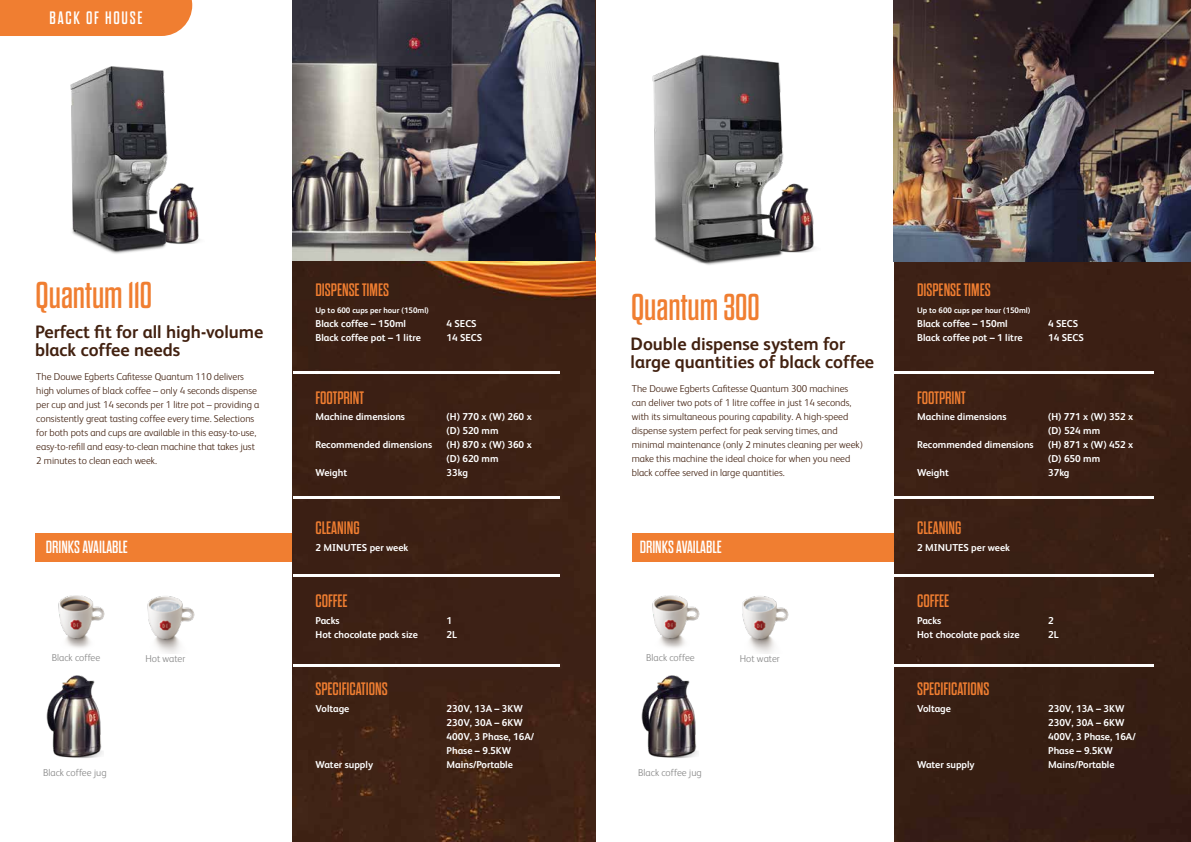
<style>
.page{position:relative;width:1191px;height:842px;background:#fff}
.page>*{position:absolute;margin:0;border:0;box-sizing:border-box;transform-origin:0 0}
.t1{font:37.3px "Dharma Gothic E";color:#f07e31}
.t2{font:18px "Dharma Gothic E";color:#f07e31}
.t3{font:700 18px/18px "FS Albert";color:#422110}
.t4{font:18px "Dharma Gothic E";letter-spacing:.1em;color:#fff}
.t5{font:17.6px "Dharma Gothic E";color:#fff}
.t6{font:300 10px/14px "FS Albert";color:#422110}
.t7{font:700 10px/14px "FS Albert";color:#fff}
.t8{font:300 10px "FS Albert";color:#878787}
.t9{font:700 8px "FS Albert";color:#fff}
</style>
<div class="page">
<div style="left:631px;top:533px;width:265px;height:28px;background:#f07e31"></div>
<div style="left:0;top:0;width:192px;height:36px;background:#f07e31"></div>
<div style="left:894px;top:262px;width:297px;height:580px;background:#3b1f14"></div>
<div style="left:36px;top:533px;width:258px;height:28px;background:#f07e31"></div>
<div style="left:293px;top:261px;width:302px;height:581px;background:#3d2114"></div>
<img style="left:894px;top:0;width:297px;height:262px">
<img style="left:181px;top:183px;width:19px;height:61px">
<img style="left:70px;top:66px;width:111px;height:188px">
<img style="left:795px;top:183px;width:20px;height:70px">
<img style="left:652px;top:54px;width:143px;height:211px">
<hr style="left:293px;top:371px;width:266px;height:3px;background:#fff">
<hr style="left:894px;top:371px;width:260px;height:3px;background:#fff">
<hr style="left:293px;top:496px;width:266px;height:3px;background:#fff">
<hr style="left:894px;top:496px;width:260px;height:3px;background:#fff">
<hr style="left:293px;top:574px;width:266px;height:3px;background:#fff">
<hr style="left:894px;top:574px;width:260px;height:3px;background:#fff">
<hr style="left:293px;top:664px;width:266px;height:2px;background:#fff">
<hr style="left:894px;top:664px;width:260px;height:2px;background:#fff">
<img style="left:58px;top:595px;width:47px;height:53px">
<img style="left:652px;top:595px;width:48px;height:53px">
<img style="left:46px;top:675px;width:57px;height:83px">
<img style="left:641px;top:675px;width:57px;height:83px">
<img style="left:147px;top:596px;width:48px;height:58px">
<img style="left:742px;top:596px;width:47px;height:58px">
<img style="left:293px;top:0;width:302px;height:261px">
<h2 class="t4" style="left:50px;top:8px;width:94px">BACK OF HOUSE</h2>
<h1 class="t1" style="left:36px;top:276px;width:118px">Quantum 110</h1>
<h2 class="t3" style="left:35px;top:322px;width:230px">Perfect fit for all high-volume black coffee needs</h2>
<p class="t6" style="left:36px;top:370px;width:224px">The Douwe Egberts Cafitesse Quantum 110 delivers high volumes of black coffee – only 4 seconds dispense per cup and just 14 seconds per 1 litre pot – providing a consistently great tasting coffee every time. Selections for both pots and cups are available in this easy-to-use, easy-to-refill and easy-to-clean machine that takes just 2 minutes to clean each week.</p>
<h3 class="t5" style="left:46px;top:538px;width:83px">DRINKS AVAILABLE</h3>
<h2 class="t2" style="left:315px;top:281px;width:75px">DISPENSE TIMES</h2>
<p class="t9" style="left:315px;top:306px;width:115px">Up to 600 cups per hour (150ml)</p>
<p class="t7" style="left:315px;top:317px;width:92px">Black coffee – 150ml</p>
<p class="t7" style="left:446px;top:317px;width:32px">4 SECS</p>
<p class="t7" style="left:315px;top:331px;width:107px">Black coffee pot – 1 litre</p>
<p class="t7" style="left:446px;top:331px;width:37px">14 SECS</p>
<h2 class="t2" style="left:315px;top:388px;width:50px">FOOTPRINT</h2>
<p class="t7" style="left:315px;top:410px;width:91px">Machine dimensions</p>
<p class="t7" style="left:446px;top:410px;width:87px">(H) 770 x (W) 260 x (D) 520 mm</p>
<p class="t7" style="left:315px;top:438px;width:118px">Recommended dimensions</p>
<p class="t7" style="left:446px;top:438px;width:87px">(H) 870 x (W) 360 x (D) 620 mm</p>
<p class="t7" style="left:315px;top:466px;width:33px">Weight</p>
<p class="t7" style="left:446px;top:466px;width:23px">33kg</p>
<h2 class="t2" style="left:315px;top:519px;width:46px">CLEANING</h2>
<p class="t7" style="left:315px;top:540px;width:94px">2 MINUTES per week</p>
<h2 class="t2" style="left:315px;top:592px;width:34px">COFFEE</h2>
<p class="t7" style="left:315px;top:613px;width:26px">Packs</p>
<p class="t7" style="left:446px;top:613px;width:7px">1</p>
<p class="t7" style="left:315px;top:627px;width:104px">Hot chocolate pack size</p>
<p class="t7" style="left:446px;top:627px;width:12px">2L</p>
<h1 class="t1" style="left:631px;top:288px;width:130px">Quantum 300</h1>
<h2 class="t3" style="left:630px;top:334px;width:245px">Double dispense system for large quantities of black coffee</h2>
<p class="t6" style="left:632px;top:382px;width:233px">The Douwe Egberts Cafitesse Quantum 300 machines can deliver two pots of 1 litre coffee in just 14 seconds, with its simultaneous pouring capability. A high-speed dispense system perfect for peak serving times, and minimal maintenance (only 2 minutes cleaning per week) make this machine the ideal choice for when you need black coffee served in large quantities.</p>
<h3 class="t5" style="left:639px;top:538px;width:83px">DRINKS AVAILABLE</h3>
<p class="t8" style="left:52px;top:652px;width:50px">Black coffee</p>
<p class="t8" style="left:646px;top:652px;width:50px">Black coffee</p>
<p class="t8" style="left:145px;top:653px;width:41px">Hot water</p>
<p class="t8" style="left:740px;top:653px;width:41px">Hot water</p>
<h2 class="t2" style="left:315px;top:680px;width:74px">SPECIFICATIONS</h2>
<p class="t7" style="left:315px;top:701px;width:35px">Voltage</p>
<p class="t7" style="left:446px;top:701px;width:89px">230V, 13A – 3KW<br>230V, 30A – 6KW<br>400V, 3 Phase, 16A/<br>Phase – 9.5KW</p>
<p class="t7" style="left:315px;top:757px;width:59px">Water supply</p>
<p class="t7" style="left:446px;top:757px;width:68px">Mains/Portable</p>
<p class="t8" style="left:43px;top:766px;width:65px">Black coffee jug</p>
<p class="t8" style="left:638px;top:766px;width:65px">Black coffee jug</p>
<h2 class="t2" style="left:917px;top:281px;width:75px">DISPENSE TIMES</h2>
<p class="t9" style="left:917px;top:306px;width:115px">Up to 600 cups per hour (150ml)</p>
<p class="t7" style="left:917px;top:317px;width:92px">Black coffee – 150ml</p>
<p class="t7" style="left:1048px;top:317px;width:32px">4 SECS</p>
<p class="t7" style="left:917px;top:331px;width:107px">Black coffee pot – 1 litre</p>
<p class="t7" style="left:1048px;top:331px;width:37px">14 SECS</p>
<h2 class="t2" style="left:917px;top:388px;width:50px">FOOTPRINT</h2>
<p class="t7" style="left:917px;top:410px;width:91px">Machine dimensions</p>
<p class="t7" style="left:1048px;top:410px;width:87px">(H) 771 x (W) 352 x (D) 524 mm</p>
<p class="t7" style="left:917px;top:438px;width:118px">Recommended dimensions</p>
<p class="t7" style="left:1048px;top:438px;width:87px">(H) 871 x (W) 452 x (D) 650 mm</p>
<p class="t7" style="left:917px;top:466px;width:33px">Weight</p>
<p class="t7" style="left:1048px;top:466px;width:23px">37kg</p>
<h2 class="t2" style="left:917px;top:519px;width:46px">CLEANING</h2>
<p class="t7" style="left:917px;top:540px;width:94px">2 MINUTES per week</p>
<h2 class="t2" style="left:917px;top:592px;width:34px">COFFEE</h2>
<p class="t7" style="left:917px;top:613px;width:26px">Packs</p>
<p class="t7" style="left:1048px;top:613px;width:7px">2</p>
<p class="t7" style="left:917px;top:627px;width:104px">Hot chocolate pack size</p>
<p class="t7" style="left:1048px;top:627px;width:12px">2L</p>
<h2 class="t2" style="left:917px;top:680px;width:74px">SPECIFICATIONS</h2>
<p class="t7" style="left:917px;top:701px;width:35px">Voltage</p>
<p class="t7" style="left:1048px;top:701px;width:89px">230V, 13A – 3KW<br>230V, 30A – 6KW<br>400V, 3 Phase, 16A/<br>Phase – 9.5KW</p>
<p class="t7" style="left:917px;top:757px;width:59px">Water supply</p>
<p class="t7" style="left:1048px;top:757px;width:68px">Mains/Portable</p>
</div>
